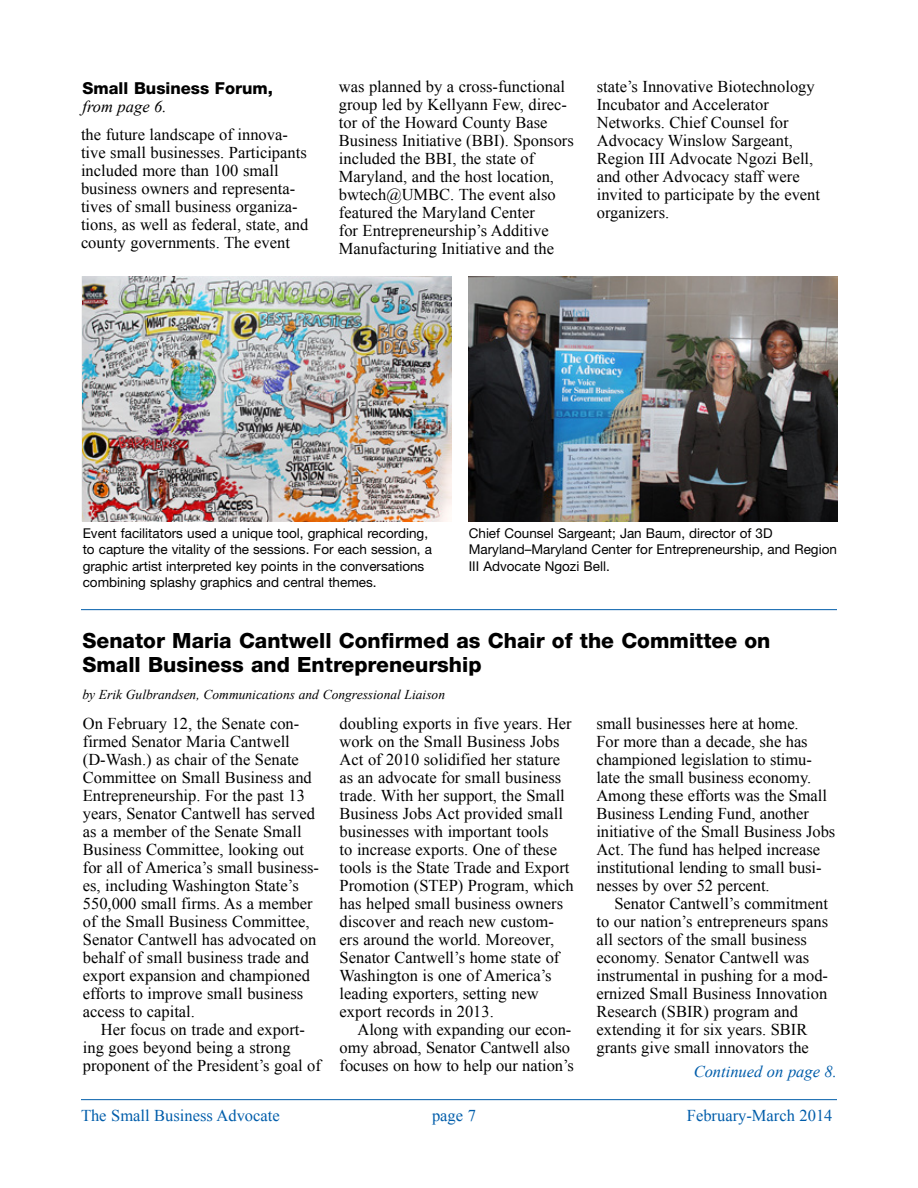
<style>
.page{position:relative;width:918px;height:1188px;background:#fff}
.page>*{position:absolute;margin:0;border:0;box-sizing:border-box;transform-origin:0 0}
._6{font:800 21px/24px "Helvetica Neue LT Std";color:#000}
._7{font:16.5px/18px "Times New Roman";color:#000}
._7FIRST{font:16.5px/18px "Times New Roman";color:#000}
.t1{font:16.5px "Times New Roman";color:#005daa}
._7FIRST-2{font:800 16.5px/18px "Helvetica Neue LT Std";color:#000}
.jumpline{font:italic 16.5px "Times New Roman";color:#005daa}
._9{font:13.5px/16.5px "Helvetica Neue LT Std";color:#000}
.author{font:italic 13.5px "Times New Roman";color:#000}
.s1{font-family:"Times New Roman";font-weight:400;font-style:italic}
</style>
<div class="page">
<hr style="left:81px;top:1099px;width:756px;height:1px;background:#005daa">
<hr style="left:81px;top:609px;width:756px;height:1px;background:#005daa">
<img style="left:82px;top:277px;width:369px;height:244px">
<img style="left:469px;top:277px;width:368px;height:244px">
<p class="_7FIRST-2" style="left:82px;top:79px;width:192px">Small Business Forum, <span class="s1">from page 6.</span></p>
<p class="_7" style="left:81px;top:125px;width:229px">the future landscape of innova&shy;tive small businesses. Participants included more than 100 small business owners and representa&shy;tives of small business organiza&shy;tions, as well as federal, state, and county governments. The event</p>
<p class="_7" style="left:339px;top:78px;width:236px">was planned by a cross-functional group led by Kellyann Few, direc&shy;tor of the Howard County Base<br>Business Initiative (BBI). Sponsors included the BBI, the state of<br>Maryland, and the host location, bwtech@UMBC. The event also featured the Maryland Center<br>for Entrepreneurship’s Additive<br>Manufacturing Initiative and the</p>
<p class="_7" style="left:597px;top:78px;width:225px">state’s Innovative Biotechnology<br>Incubator and Accelerator<br>Networks. Chief Counsel for<br>Advocacy Winslow Sargeant,<br>Region III Advocate Ngozi Bell, and other Advocacy staff were invited to participate by the event organizers.</p>
<p class="_9" style="left:83px;top:524px;width:351px">Event facilitators used a unique tool, graphical recording, to capture the vitality of the sessions. For each session, a graphic artist interpreted key points in the conversations combining splashy graphics and central themes.</p>
<p class="_9" style="left:469px;top:524px;width:370px">Chief Counsel Sargeant; Jan Baum, director of 3D<br>Maryland–Maryland Center for Entrepreneurship, and Region<br>III Advocate Ngozi Bell.</p>
<p class="_6" style="left:82px;top:629px;width:690px">Senator Maria Cantwell Confirmed as Chair of the Committee on<br>Small Business and Entrepreneurship</p>
<p class="author" style="left:82px;top:686px;width:364px">by Erik Gulbrandsen, Communications and Congressional Liaison</p>
<p class="_7FIRST" style="left:83px;top:715px;width:238px">On February 12, the Senate con&shy;firmed Senator Maria Cantwell (D-Wash.) as chair of the Senate<br>Committee on Small Business and<br>Entrepreneurship. For the past 13 years, Senator Cantwell has served as a member of the Senate Small<br>Business Committee, looking out for all of America’s small business&shy;es, including Washington State’s<br>550,000 small firms. As a member of the Small Business Committee,<br>Senator Cantwell has advocated on behalf of small business trade and export expansion and championed efforts to improve small business access to capital.</p>
<p class="_7" style="left:83px;top:1021px;width:240px;text-indent:18px">Her focus on trade and export&shy;ing goes beyond being a strong proponent of the President’s goal of</p>
<p class="_7" style="left:340px;top:715px;width:236px">doubling exports in five years. Her work on the Small Business Jobs<br>Act of 2010 solidified her stature as an advocate for small business trade. With her support, the Small<br>Business Jobs Act provided small businesses with important tools<br>to increase exports. One of these tools is the State Trade and Export<br>Promotion (STEP) Program, which has helped small business owners discover and reach new custom&shy;ers around the world. Moreover,<br>Senator Cantwell’s home state of<br>Washington is one of America’s leading exporters, setting new export records in 2013.</p>
<p class="_7" style="left:340px;top:1021px;width:236px;text-indent:18px">Along with expanding our econ&shy;omy abroad, Senator Cantwell also focuses on how to help our nation’s</p>
<p class="_7" style="left:596px;top:715px;width:240px">small businesses here at home.<br>For more than a decade, she has championed legislation to stimu&shy;late the small business economy.<br>Among these efforts was the Small<br>Business Lending Fund, another initiative of the Small Business Jobs<br>Act. The fund has helped increase institutional lending to small busi&shy;nesses by over 52 percent.</p>
<p class="_7" style="left:596px;top:895px;width:233px;text-indent:18px">Senator Cantwell’s commitment to our nation’s entrepreneurs spans all sectors of the small business economy. Senator Cantwell was instrumental in pushing for a mod&shy;ernized Small Business Innovation<br>Research (SBIR) program and extending it for six years. SBIR grants give small innovators the</p>
<p class="jumpline" style="left:694px;top:1060px;width:145px">Continued on page 8.</p>
<p class="t1" style="left:81px;top:1104px;width:200px">The Small Business Advocate</p>
<p class="t1" style="left:432px;top:1104px;width:45px">page 7</p>
<p class="t1" style="left:687px;top:1104px;width:147px">February-March 2014</p>
</div>
